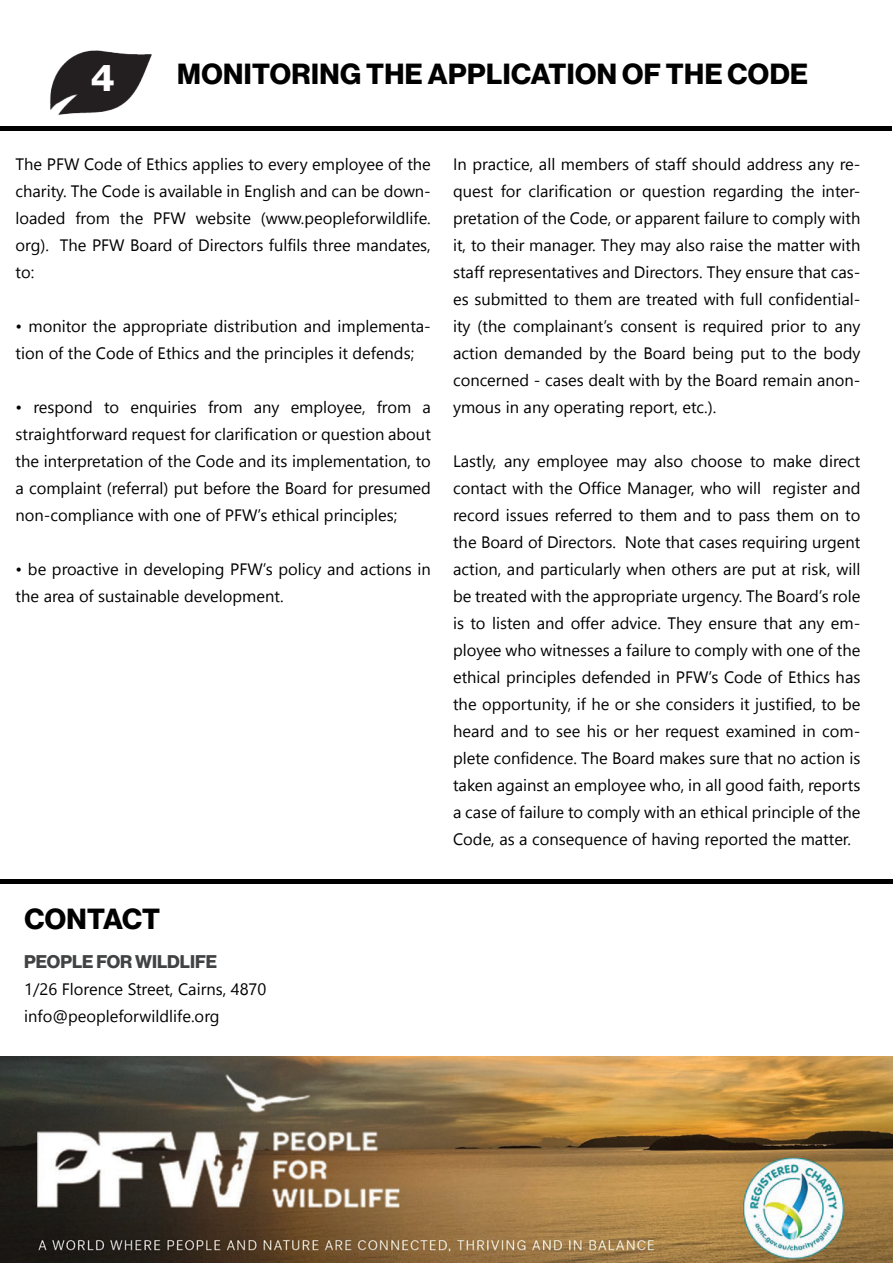
<style>
.page{position:relative;width:893px;height:1263px;background:#fff}
.page>*{position:absolute;margin:0;border:0;box-sizing:border-box;transform-origin:0 0}
.t1{font:37.5px "N Haas Grotesk DS Pro 75 Bd";color:#fff}
.t2{font:28.5px "N Haas Grotesk DS Pro 75 Bd";letter-spacing:.015em;color:#000}
.t3{font:18px "N Haas Grotesk DS Pro 75 Bd";color:#414243}
.t4{font:16.5px/27px "Nirmala UI";color:#000;text-align:justify}
</style>
<div class="page">
<img style="left:50px;top:50px;width:102px;height:65px">
<hr style="left:0;top:126px;width:891px;height:4px;background:#000">
<img style="left:0;top:1056px;width:893px;height:207px">
<div style="left:1px;top:879px;width:892px;height:5px;background:#000"></div>
<p class="t1" style="left:91px;top:56px;width:25px">4</p>
<p class="t2" style="left:177px;top:57px;width:632px">MONITORING THE APPLICATION OF THE CODE</p>
<p class="t4" style="left:16px;top:150px;width:417px">The PFW Code of Ethics applies to every employee of the charity. The Code is available in English and can be down&shy;loaded from the PFW website (www.peopleforwildlife. org). The PFW Board of Directors fulfils three mandates, to:</p>
<p class="t4" style="left:16px;top:312px;width:417px">• monitor the appropriate distribution and implementa&shy;tion of the Code of Ethics and the principles it defends;</p>
<p class="t4" style="left:16px;top:393px;width:417px">• respond to enquiries from any employee, from a straightforward request for clarification or question about the interpretation of the Code and its implementation, to a complaint (referral) put before the Board for presumed non-compliance with one of PFW’s ethical principles;</p>
<p class="t4" style="left:16px;top:555px;width:417px">• be proactive in developing PFW’s policy and actions in the area of sustainable development.</p>
<p class="t4" style="left:453px;top:150px;width:409px">In practice, all members of staff should address any re&shy;quest for clarification or question regarding the inter&shy;pretation of the Code, or apparent failure to comply with it, to their manager. They may also raise the matter with staff representatives and Directors. They ensure that cas&shy;es submitted to them are treated with full confidential&shy;ity (the complainant’s consent is required prior to any action demanded by the Board being put to the body concerned - cases dealt with by the Board remain anon&shy;ymous in any operating report, etc.).</p>
<p class="t4" style="left:453px;top:447px;width:409px">Lastly, any employee may also choose to make direct contact with the Office Manager, who will register and record issues referred to them and to pass them on to the Board of Directors. Note that cases requiring urgent action, and particularly when others are put at risk, will be treated with the appropriate urgency. The Board’s role is to listen and offer advice. They ensure that any em&shy;ployee who witnesses a failure to comply with one of the ethical principles defended in PFW’s Code of Ethics has the opportunity, if he or she considers it justified, to be heard and to see his or her request examined in com&shy;plete confidence. The Board makes sure that no action is taken against an employee who, in all good faith, reports a case of failure to comply with an ethical principle of the Code, as a consequence of having reported the matter.</p>
<p class="t2" style="left:24px;top:902px;width:137px">CONTACT</p>
<p class="t3" style="left:24px;top:951px;width:195px">PEOPLE FOR WILDLIFE</p>
<p class="t4" style="left:24px;top:975px;width:244px">1/26 Florence Street, Cairns, 4870</p>
<p class="t4" style="left:24px;top:1002px;width:197px">info@peopleforwildlife.org</p>
</div>
